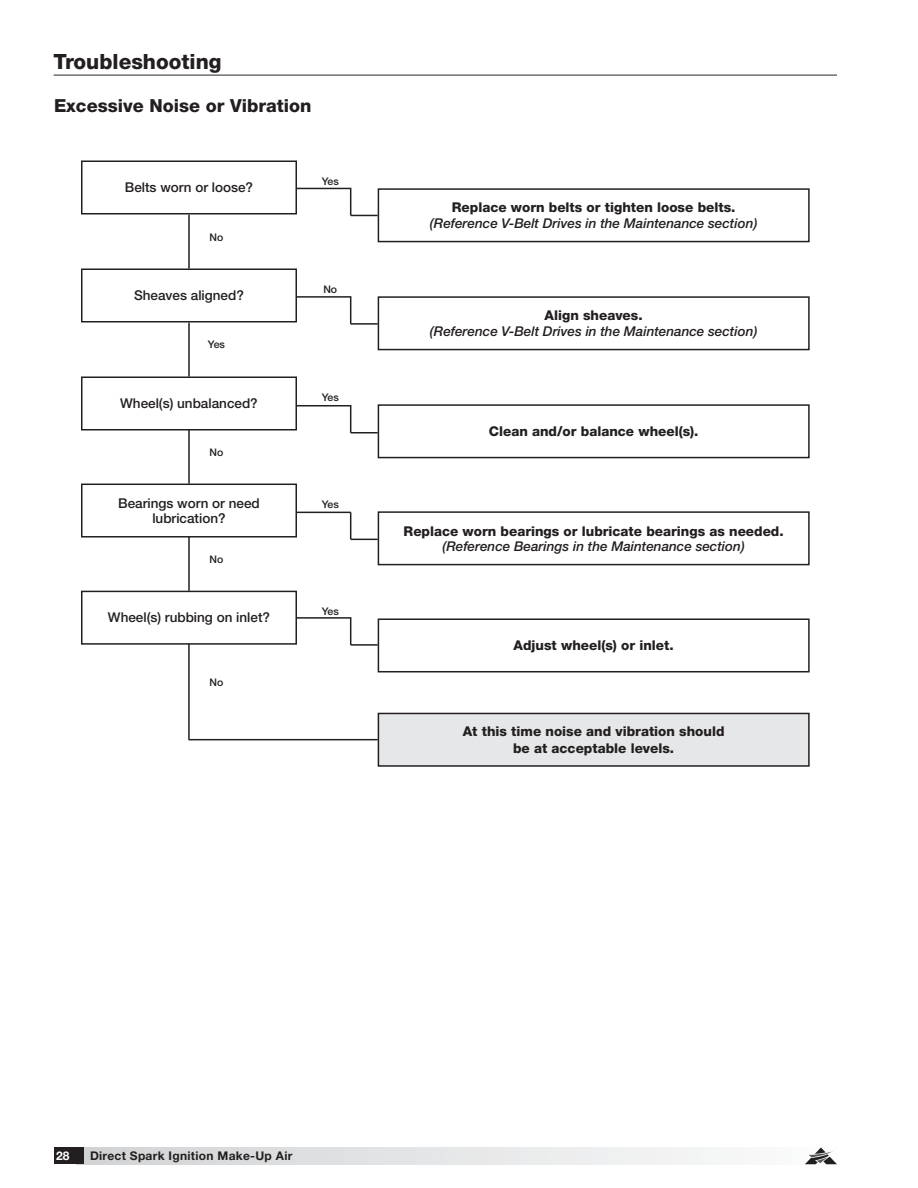
<style>
.page{position:relative;width:918px;height:1188px;background:#fff}
.page>*{position:absolute;margin:0;border:0;box-sizing:border-box;transform-origin:0 0}
.t1{font:800 21px "Helvetica Neue LT Std";color:#231f20}
.t2{font:800 18px "Helvetica Neue LT Std";color:#231f20}
.t3{font:800 13.5px/16.2px "Helvetica Neue LT Std";color:#231f20;text-align:center}
.t4{font:italic 500 13.5px "Helvetica Neue LT Std";color:#231f20}
.t5{font:500 13.5px/15px "Helvetica Neue LT Std";color:#231f20;text-align:center}
.t6{font:700 12px "Helvetica Neue LT Std";letter-spacing:.025em;color:#231f20}
.t7{font:700 12px "Helvetica Neue LT Std";color:#fff}
.t8{font:500 10.5px "Helvetica Neue LT Std";color:#231f20}
</style>
<div class="page">
<div style="left:77px;top:1148px;width:760px;height:16px;background:linear-gradient(to right,#d1d3d4,#fcfcfc)"></div>
<div style="left:54px;top:1148px;width:30px;height:16px;background:#231f20"></div>
<svg style="left:805px;top:1148px;width:32px;height:16px"></svg>
<hr style="left:54px;top:74px;width:783px;height:2px;background:#6d6e70">
<div style="left:81px;top:268px;width:216px;height:54px;border:2px solid #231f20"></div>
<div style="left:81px;top:377px;width:216px;height:54px;border:2px solid #231f20"></div>
<div style="left:378px;top:404px;width:432px;height:54px;border:2px solid #231f20"></div>
<div style="left:81px;top:160px;width:216px;height:54px;border:2px solid #231f20"></div>
<svg style="left:188px;top:188px;width:622px;height:190px"></svg>
<div style="left:81px;top:484px;width:216px;height:54px;border:2px solid #231f20"></div>
<svg style="left:188px;top:428px;width:622px;height:107px"></svg>
<div style="left:81px;top:591px;width:216px;height:54px;border:2px solid #231f20"></div>
<svg style="left:188px;top:535px;width:622px;height:232px"></svg>
<hr style="left:188px;top:644px;width:2px;height:96px;background:#231f20">
<hr style="left:189px;top:739px;width:189px;height:1px;background:#231f20">
<svg style="left:295px;top:187px;width:83px;height:30px"></svg>
<svg style="left:295px;top:295px;width:57px;height:30px"></svg>
<hr style="left:351px;top:323px;width:27px;height:2px;background:#231f20">
<svg style="left:295px;top:404px;width:83px;height:30px"></svg>
<hr style="left:297px;top:512px;width:54px;height:1px;background:#231f20">
<svg style="left:350px;top:512px;width:28px;height:28px"></svg>
<svg style="left:295px;top:616px;width:57px;height:30px"></svg>
<hr style="left:351px;top:644px;width:27px;height:2px;background:#231f20">
<h1 class="t1" style="left:54px;top:54px;width:169px">Troubleshooting</h1>
<h2 class="t2" style="left:54px;top:99px;width:259px">Excessive Noise or Vibration</h2>
<p class="t5" style="left:125px;top:181px;width:130px">Belts worn or loose?</p>
<p class="t8" style="left:210px;top:233px;width:15px">No</p>
<p class="t5" style="left:134px;top:289px;width:111px">Sheaves aligned?</p>
<p class="t8" style="left:208px;top:341px;width:19px">Yes</p>
<p class="t5" style="left:120px;top:397px;width:139px">Wheel(s) unbalanced?</p>
<p class="t8" style="left:210px;top:448px;width:15px">No</p>
<p class="t5" style="left:118px;top:497px;width:143px">Bearings worn or need lubrication?</p>
<p class="t8" style="left:210px;top:555px;width:15px">No</p>
<p class="t5" style="left:108px;top:611px;width:164px">Wheel(s) rubbing on inlet?</p>
<p class="t8" style="left:210px;top:678px;width:15px">No</p>
<p class="t8" style="left:322px;top:177px;width:19px">Yes</p>
<p class="t8" style="left:323px;top:285px;width:15px">No</p>
<p class="t8" style="left:322px;top:393px;width:19px">Yes</p>
<p class="t8" style="left:322px;top:500px;width:19px">Yes</p>
<p class="t8" style="left:322px;top:607px;width:19px">Yes</p>
<p class="t3" style="left:452px;top:200px;width:285px">Replace worn belts or tighten loose belts.</p>
<p class="t4" style="left:430px;top:219px;width:329px">(Reference V-Belt Drives in the Maintenance section)</p>
<p class="t3" style="left:545px;top:308px;width:100px">Align sheaves.</p>
<p class="t4" style="left:430px;top:327px;width:329px">(Reference V-Belt Drives in the Maintenance section)</p>
<p class="t3" style="left:489px;top:424px;width:211px">Clean and/or balance wheel(s).</p>
<p class="t3" style="left:404px;top:524px;width:382px">Replace worn bearings or lubricate bearings as needed.</p>
<p class="t4" style="left:442px;top:541px;width:304px">(Reference Bearings in the Maintenance section)</p>
<p class="t3" style="left:514px;top:639px;width:162px">Adjust wheel(s) or inlet.</p>
<p class="t3" style="left:463px;top:725px;width:263px">At this time noise and vibration should be at acceptable levels.</p>
<p class="t7" style="left:56px;top:1152px;width:15px">28</p>
<p class="t6" style="left:90px;top:1152px;width:204px">Direct Spark Ignition Make-Up Air</p>
</div>
